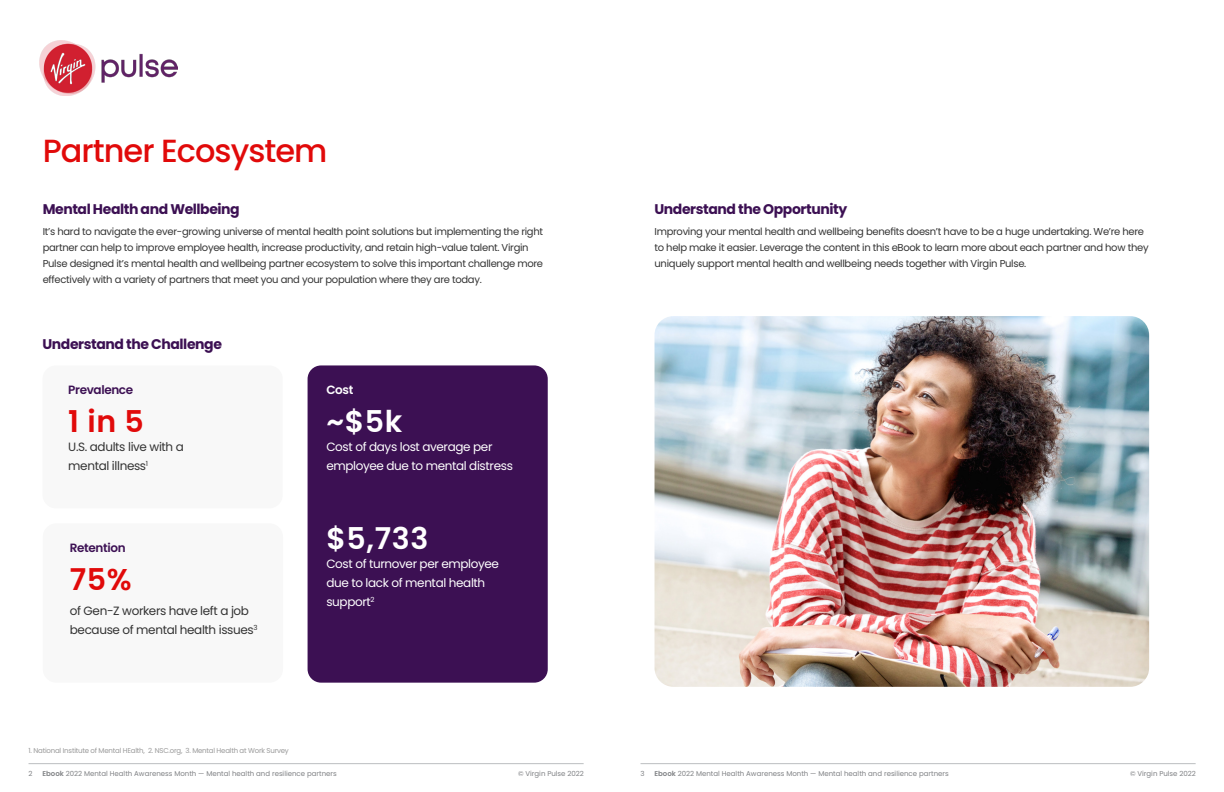
<style>
.page{position:relative;width:1224px;height:792px;background:#fff}
.page>*{position:absolute;margin:0;border:0;box-sizing:border-box;transform-origin:0 0}
.t1{font:500 32px "Poppins";letter-spacing:-.03em;color:#e10a0a}
.t2{font:600 30px "Poppins";color:#fff}
.t3{font:600 30px "Poppins";color:#e10a0a}
.t4{font:700 14px "Poppins";letter-spacing:-.03em;color:#3c1053}
.t5{font:12px/19px "Poppins";letter-spacing:-.03em;color:#fff}
.t6{font:12px/19px "Poppins";letter-spacing:-.03em;color:#333}
.t7{font:600 12px "Poppins";letter-spacing:-.03em;color:#3c1053}
.t8{font:600 12px "Poppins";color:#fff}
.t9{font:10px/16px "Poppins";letter-spacing:-.03em;color:#333}
.t10{font:7px "Poppins";color:#808285}
.t11{font:7px "Poppins";letter-spacing:-.03em;color:#999}
.s1{font-weight:600}
</style>
<div class="page">
<hr style="left:29px;top:763px;width:555px;height:1px;background:#bcbec0">
<hr style="left:641px;top:763px;width:555px;height:1px;background:#bcbec0">
<div style="left:43px;top:365px;width:240px;height:143px;background:#f8f8f8;border-radius:14px"></div>
<div style="left:308px;top:365px;width:240px;height:318px;background:#3c1053;border-radius:14px"></div>
<div style="left:43px;top:523px;width:240px;height:160px;background:#f8f8f8;border-radius:14px"></div>
<img style="left:39px;top:40px;width:139px;height:55px">
<img style="left:655px;top:316px;width:494px;height:371px">
<h1 class="t1" style="left:43px;top:132px;width:286px">Partner Ecosystem</h1>
<h3 class="t4" style="left:43px;top:201px;width:199px">Mental Health and Wellbeing</h3>
<p class="t9" style="left:43px;top:224px;width:502px">It’s hard to navigate the ever-growing universe of mental health point solutions but implementing the right partner can help to improve employee health, increase productivity, and retain high-value talent. Virgin Pulse designed it’s mental health and wellbeing partner ecosystem to solve this important challenge more effectively with a variety of partners that meet you and your population where they are today.</p>
<h3 class="t4" style="left:43px;top:336px;width:181px">Understand the Challenge</h3>
<p class="t7" style="left:68px;top:383px;width:66px">Prevalence</p>
<h2 class="t3" style="left:68px;top:404px;width:77px">1 in 5</h2>
<p class="t6" style="left:68px;top:438px;width:117px">U.S. adults live with a mental illness<sup>1</sup></p>
<p class="t7" style="left:70px;top:541px;width:57px">Retention</p>
<h2 class="t3" style="left:70px;top:562px;width:63px">75%</h2>
<p class="t6" style="left:70px;top:601px;width:189px">of Gen-Z workers have left a job because of mental health issues<sup>3</sup></p>
<p class="t8" style="left:326px;top:383px;width:28px">Cost</p>
<h2 class="t2" style="left:326px;top:404px;width:78px">~$5k</h2>
<p class="t5" style="left:326px;top:438px;width:188px">Cost of days lost average per employee due to mental distress</p>
<h2 class="t2" style="left:326px;top:521px;width:103px">$5,733</h2>
<p class="t5" style="left:326px;top:554px;width:174px">Cost of turnover per employee due to lack of mental health support<sup>2</sup></p>
<p class="t11" style="left:29px;top:746px;width:262px">1. National Institute of Mental HEalth, 2. NSC.org, 3. Mental Health at Work Survey</p>
<h3 class="t4" style="left:655px;top:201px;width:194px">Understand the Opportunity</h3>
<p class="t9" style="left:655px;top:224px;width:496px">Improving your mental health and wellbeing benefits doesn’t have to be a huge undertaking. We’re here to help make it easier. Leverage the content in this eBook to learn more about each partner and how they uniquely support mental health and wellbeing needs together with Virgin Pulse.</p>
<p class="t10" style="left:28px;top:770px;width:6px">2</p>
<p class="t10" style="left:43px;top:770px;width:296px"><span class="s1">Ebook</span> 2022 Mental Health Awareness Month — Mental health and resilience partners</p>
<p class="t10" style="left:518px;top:770px;width:67px">© Virgin Pulse 2022</p>
<p class="t10" style="left:640px;top:770px;width:6px">3</p>
<p class="t10" style="left:655px;top:770px;width:296px"><span class="s1">Ebook</span> 2022 Mental Health Awareness Month — Mental health and resilience partners</p>
<p class="t10" style="left:1130px;top:770px;width:67px">© Virgin Pulse 2022</p>
</div>
